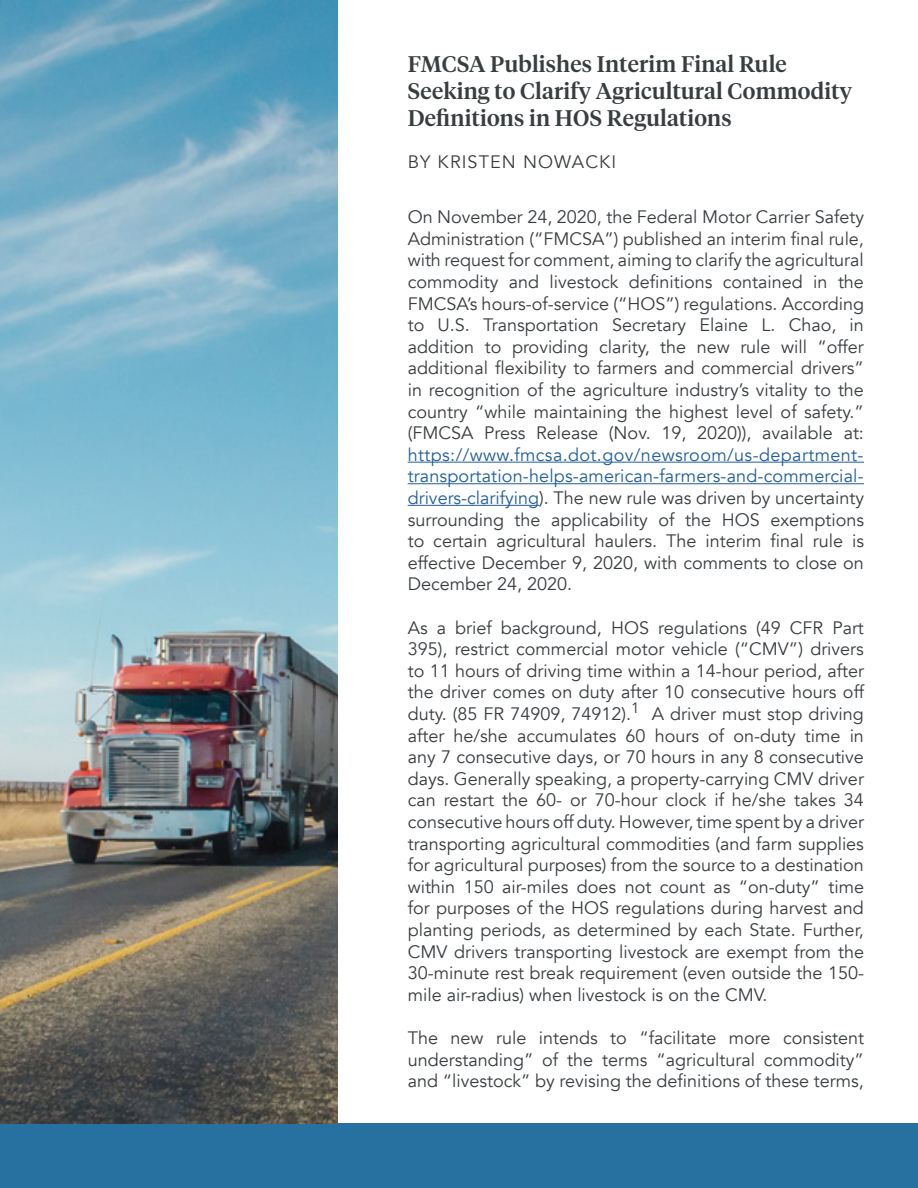
<style>
.page{position:relative;width:918px;height:1188px;background:#fff}
.page>*{position:absolute;margin:0;border:0;box-sizing:border-box;transform-origin:0 0}
.t1{font:500 22.5px/27px "Tiempos Headline";letter-spacing:.01em;color:#383d40}
.t2{font:18px/21.6px "Avenir";color:#383d40;text-align:justify}
.t3{font:18px "Avenir";letter-spacing:.06em;color:#383d40}
.s1{color:#215e9e}
</style>
<div class="page">
<hr style="left:408px;top:462px;width:456px;height:1px;background:#215e9e">
<hr style="left:408px;top:483px;width:456px;height:1px;background:#215e9e">
<hr style="left:408px;top:505px;width:131px;height:1px;background:#215e9e">
<div style="left:0;top:1123px;width:918px;height:65px;background:#2771a1"></div>
<img style="left:0;top:0;width:338px;height:1123px">
<p class="t1" style="left:408px;top:49px;width:446px">FMCSA Publishes Interim Final Rule<br>Seeking to Clarify Agricultural Commodity<br>Definitions in HOS Regulations</p>
<p class="t3" style="left:408px;top:151px;width:210px">BY KRISTEN NOWACKI</p>
<p class="t2" style="left:408px;top:207px;width:458px">On November 24, 2020, the Federal Motor Carrier Safety Administration (“FMCSA”) published an interim final rule, with request for comment, aiming to clarify the agricultural commodity and livestock definitions contained in the FMCSA’s hours-of-service (“HOS”) regulations. According to U.S. Transportation Secretary Elaine L. Chao, in addition to providing clarity, the new rule will “offer additional flexibility to farmers and commercial drivers” in recognition of the agriculture industry’s vitality to the country “while maintaining the highest level of safety.” (FMCSA Press Release (Nov. 19, 2020)), available at:</p>
<p class="t2" style="left:408px;top:444px;width:458px"><span class="s1">https://www.fmcsa.dot.gov/newsroom/us-department&shy;transportation-helps-american-farmers-and-commercial&shy;drivers-clarifying</span>). The new rule was driven by uncertainty surrounding the applicability of the HOS exemptions to certain agricultural haulers. The interim final rule is effective December 9, 2020, with comments to close on December 24, 2020.</p>
<p class="t2" style="left:408px;top:617px;width:458px">As a brief background, HOS regulations (49 CFR Part 395), restrict commercial motor vehicle (“CMV”) drivers to 11 hours of driving time within a 14-hour period, after the driver comes on duty after 10 consecutive hours off duty. (85 FR 74909, 74912).<sup>1</sup> A driver must stop driving after he/she accumulates 60 hours of on-duty time in any 7 consecutive days, or 70 hours in any 8 consecutive days. Generally speaking, a property-carrying CMV driver can restart the 60- or 70-hour clock if he/she takes 34 consecutive hours off duty. However, time spent by a driver transporting agricultural commodities (and farm supplies for agricultural purposes) from the source to a destination within 150 air-miles does not count as “on-duty” time for purposes of the HOS regulations during harvest and planting periods, as determined by each State. Further, CMV drivers transporting livestock are exempt from the 30-minute rest break requirement (even outside the 150- mile air-radius) when livestock is on the CMV.</p>
<p class="t2" style="left:408px;top:1027px;width:458px">The new rule intends to “facilitate more consistent understanding” of the terms “agricultural commodity” and “livestock” by revising the definitions of these terms,</p>
</div>
